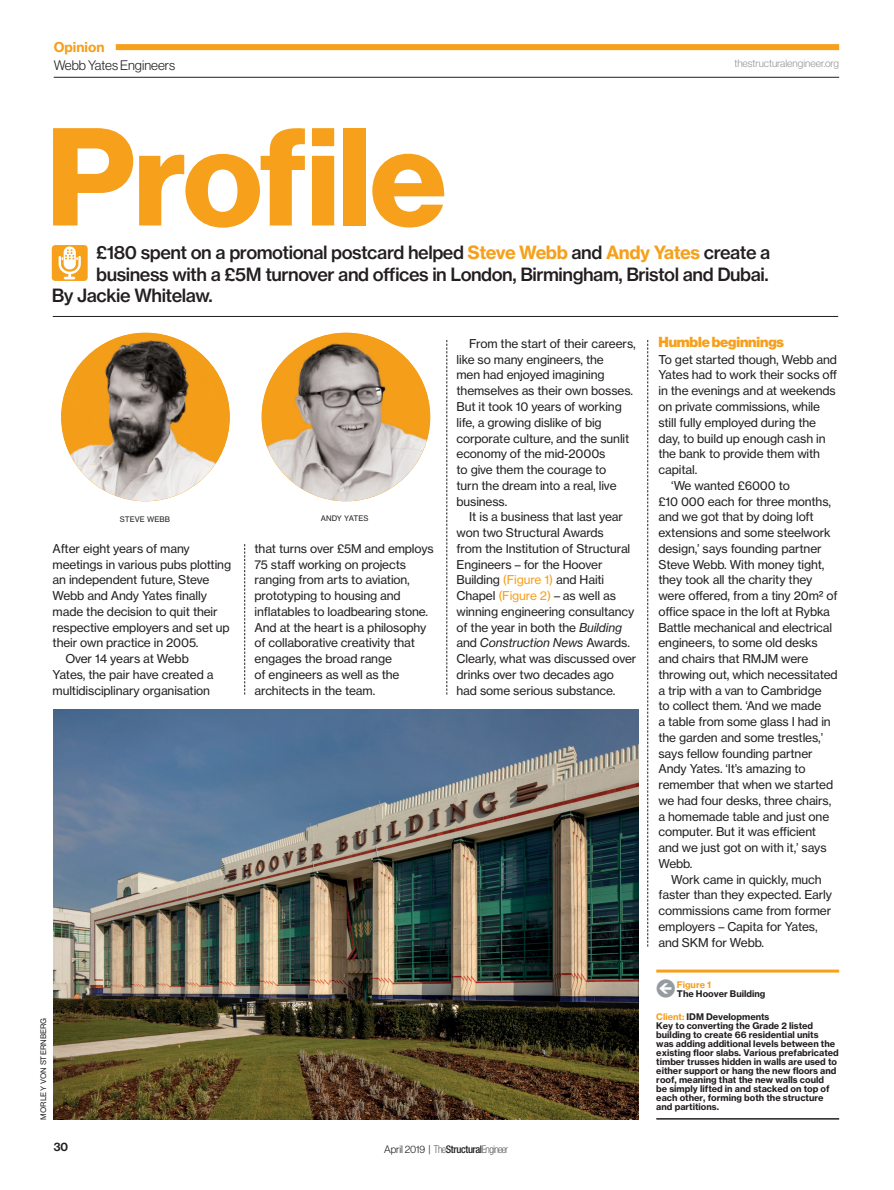
<style>
.page{position:relative;width:894px;height:1190px;background:#fff}
.page>*{position:absolute;margin:0;border:0;box-sizing:border-box;transform-origin:0 0}
.t1{font:136.05px "N Haas Grotesk DS Std 75 Bd";letter-spacing:-.015em;color:#f6a01b}
.t2{font:italic 24.6px "Mercury Text G2";color:#959ca1}
.t3{font:18px "N Haas Grotesk TX Std 65 Md";letter-spacing:-.025em;color:#231f20}
.t4{font:14.25px "N Haas Grotesk DS Std 95 Blk";letter-spacing:-.01em;color:#f6a01b}
.t5{font:13.5px "N Haas Grotesk DS Std 45 Lt";color:#231f20}
.t6{font:13.5px "N Haas Grotesk TX Std 75 Bd";color:#f6a01b}
.t7{font:12px/15.8px "N Haas Grotesk TX Std 55 Rg";letter-spacing:-.01em;color:#231f20}
.t8{font:12px "N Haas Grotesk TX Std 56 It";letter-spacing:-.01em;color:#231f20}
.t9{font:12px "N Haas Grotesk DS Std 65 Md";color:#231f20}
.t10{font:100 condensed 10.5px "Helvetica Neue";letter-spacing:-.05em;color:#231f20}
.t11{font:10.5px "N Haas Grotesk DS Std 45 Lt";color:#939598}
.t12{font:9px/9px "N Haas Grotesk TX Std 75 Bd";color:#231f20}
.t13{font:9px "N Haas Grotesk TX Std 75 Bd";color:#f6a01b}
.t14{font:7.5px "N Haas Grotesk TX Std 55 Rg";letter-spacing:.015em;color:#231f20}
.s1{font-family:"N Haas Grotesk TX Std 75 Bd";color:#f6a01b}
.s2{color:#f6a01b}
.s3{font-family:"N Haas Grotesk TX Std 56 It"}
.s4{font-family:"N Haas Grotesk TX Std 55 Rg"}
.s5{font-family:"N Haas Grotesk DS Std 45 Lt";font-weight:400;font-stretch:normal}
.s6{font-weight:500}
</style>
<div class="page">
<hr style="left:54px;top:77px;width:785px;height:1px;background:#231f20">
<div style="left:116px;top:44px;width:723px;height:6px;background:#f6a01b"></div>
<hr style="left:53px;top:316px;width:785px;height:1px;background:#231f20">
<div style="left:52px;top:245px;width:36px;height:36px;background:#f6a01b;border-radius:3px"></div>
<svg style="left:647px;top:340px;width:1px;height:606px"></svg>
<svg style="left:59px;top:247px;width:22px;height:32px"></svg>
<svg style="left:446px;top:340px;width:1px;height:354px"></svg>
<svg style="left:244px;top:544px;width:1px;height:150px"></svg>
<img style="left:54px;top:710px;width:584px;height:410px">
<img style="left:61px;top:333px;width:169px;height:127px">
<img style="left:73px;top:455px;width:151px;height:46px">
<img style="left:261px;top:333px;width:169px;height:168px;border-radius:50%">
<hr style="left:656px;top:969px;width:183px;height:3px;background:#f6a01b">
<hr style="left:656px;top:1118px;width:183px;height:1px;background:#231f20">
<p class="t6" style="left:54px;top:42px;width:52px">Opinion</p>
<p class="t5" style="left:54px;top:61px;width:123px">Webb Yates Engineers</p>
<p class="t11" style="left:734px;top:60px;width:106px">thestructuralengineer.org</p>
<h1 class="t1" style="left:46px;top:128px;width:401px">Profile</h1>
<h3 class="t3" style="left:96px;top:246px;width:675px">£180 spent on a promotional postcard helped <span class="s1">Steve Webb</span> and <span class="s1">Andy Yates</span> create a</h3>
<h3 class="t3" style="left:96px;top:267px;width:674px">business with a £5M turnover and offices in London, Birmingham, Bristol and Dubai.</h3>
<h3 class="t3" style="left:52px;top:289px;width:162px">By Jackie Whitelaw.</h3>
<p class="t14" style="left:120px;top:516px;width:52px">STEVE WEBB</p>
<p class="t14" style="left:320px;top:515px;width:49px">ANDY YATES</p>
<p class="t7" style="left:53px;top:541px;width:139px">After eight years of many</p>
<p class="t7" style="left:53px;top:557px;width:180px">meetings in various pubs plotting</p>
<p class="t7" style="left:53px;top:573px;width:158px">an independent future, Steve</p>
<p class="t7" style="left:53px;top:589px;width:156px">Webb and Andy Yates finally</p>
<p class="t7" style="left:53px;top:604px;width:166px">made the decision to quit their</p>
<p class="t7" style="left:53px;top:620px;width:178px">respective employers and set up</p>
<p class="t7" style="left:53px;top:636px;width:147px">their own practice in 2005.</p>
<p class="t7" style="left:65px;top:652px;width:125px">Over 14 years at Webb</p>
<p class="t7" style="left:53px;top:667px;width:162px">Yates, the pair have created a</p>
<p class="t7" style="left:53px;top:683px;width:159px">multidisciplinary organisation</p>
<p class="t7" style="left:254px;top:541px;width:181px">that turns over £5M and employs<br>75 staff working on projects ranging from arts to aviation, prototyping to housing and inflatables to loadbearing stone.<br>And at the heart is a philosophy of collaborative creativity that engages the broad range<br>of engineers as well as the architects in the team.</p>
<p class="t7" style="left:456px;top:337px;width:181px;text-indent:13px">From the start of their careers, like so many engineers, the<br>men had enjoyed imagining themselves as their own bosses.<br>But it took 10 years of working life, a growing dislike of big corporate culture, and the sunlit economy of the mid-2000s<br>to give them the courage to<br>turn the dream into a real, live business.</p>
<p class="t7" style="left:456px;top:510px;width:179px;text-indent:13px">It is a business that last year won two Structural Awards<br>from the Institution of Structural<br>Engineers – for the Hoover<br>Building <span class="s2">(Figure 1)</span> and Haiti<br>Chapel <span class="s2">(Figure 2)</span> – as well as winning engineering consultancy of the year in both the <span class="s3">Building</span></p>
<p class="t8" style="left:456px;top:638px;width:175px"><span class="s4">and</span> Construction News <span class="s4">Awards.</span></p>
<p class="t7" style="left:456px;top:652px;width:181px">Clearly, what was discussed over drinks over two decades ago had some serious substance.</p>
<p class="t14" style="left:40px;top:1119px;width:103px;rotate:-90deg">MORLEY VON STERNBERG</p>
<p class="t9" style="left:54px;top:1143px;width:16px">30</p>
<p class="t10" style="left:384px;top:1145px;width:126px"><span class="s5">April 2019 |</span> The<span class="s6">Structural</span>Engineer</p>
<p class="t4" style="left:658px;top:337px;width:127px">Humble beginnings</p>
<p class="t7" style="left:658px;top:352px;width:180px">To get started though, Webb and</p>
<p class="t7" style="left:658px;top:368px;width:180px">Yates had to work their socks off</p>
<p class="t7" style="left:658px;top:384px;width:179px">in the evenings and at weekends</p>
<p class="t7" style="left:658px;top:400px;width:163px">on private commissions, while</p>
<p class="t7" style="left:658px;top:415px;width:159px">still fully employed during the</p>
<p class="t7" style="left:658px;top:431px;width:168px">day, to build up enough cash in</p>
<p class="t7" style="left:658px;top:447px;width:163px">the bank to provide them with</p>
<p class="t7" style="left:658px;top:463px;width:40px">capital.</p>
<p class="t7" style="left:671px;top:478px;width:120px">‘We wanted £6000 to</p>
<p class="t7" style="left:658px;top:494px;width:174px">£10 000 each for three months,</p>
<p class="t7" style="left:658px;top:510px;width:157px">and we got that by doing loft</p>
<p class="t7" style="left:658px;top:526px;width:174px">extensions and some steelwork</p>
<p class="t7" style="left:658px;top:541px;width:165px">design,’ says founding partner</p>
<p class="t7" style="left:658px;top:557px;width:167px">Steve Webb. With money tight,</p>
<p class="t7" style="left:658px;top:573px;width:155px">they took all the charity they</p>
<p class="t7" style="left:658px;top:589px;width:181px">were offered, from a tiny 20m2 of</p>
<p class="t7" style="left:658px;top:604px;width:173px">office space in the loft at Rybka</p>
<p class="t7" style="left:658px;top:620px;width:175px">Battle mechanical and electrical</p>
<p class="t7" style="left:658px;top:636px;width:161px">engineers, to some old desks</p>
<p class="t7" style="left:658px;top:652px;width:151px">and chairs that RMJM were</p>
<p class="t7" style="left:658px;top:667px;width:181px">throwing out, which necessitated</p>
<p class="t7" style="left:658px;top:683px;width:165px">a trip with a van to Cambridge</p>
<p class="t7" style="left:658px;top:699px;width:164px">to collect them. ‘And we made</p>
<p class="t7" style="left:658px;top:715px;width:174px">a table from some glass I had in</p>
<p class="t7" style="left:658px;top:730px;width:166px">the garden and some trestles,’</p>
<p class="t7" style="left:658px;top:746px;width:156px">says fellow founding partner</p>
<p class="t7" style="left:658px;top:762px;width:149px">Andy Yates. ‘It’s amazing to</p>
<p class="t7" style="left:658px;top:778px;width:176px">remember that when we started</p>
<p class="t7" style="left:658px;top:793px;width:174px">we had four desks, three chairs,</p>
<p class="t7" style="left:658px;top:809px;width:172px">a homemade table and just one</p>
<p class="t7" style="left:658px;top:825px;width:159px">computer. But it was efficient</p>
<p class="t7" style="left:658px;top:841px;width:170px">and we just got on with it,’ says</p>
<p class="t7" style="left:658px;top:856px;width:36px">Webb.</p>
<p class="t7" style="left:671px;top:872px;width:152px">Work came in quickly, much</p>
<p class="t7" style="left:658px;top:888px;width:175px">faster than they expected. Early</p>
<p class="t7" style="left:658px;top:904px;width:174px">commissions came from former</p>
<p class="t7" style="left:658px;top:919px;width:161px">employers – Capita for Yates,</p>
<p class="t7" style="left:658px;top:935px;width:107px">and SKM for Webb.</p>
<h2 class="t2" style="left:654px;top:977px;width:24px">W</h2>
<p class="t13" style="left:677px;top:981px;width:36px">Figure 1</p>
<p class="t12" style="left:677px;top:990px;width:90px">The Hoover Building</p>
<p class="t12" style="left:656px;top:1013px;width:184px"><span class="s2">Client:</span> IDM Developments<br>Key to converting the Grade 2 listed building to create 66 residential units<br>was adding additional levels between the existing floor slabs. Various prefabricated timber trusses hidden in walls are used to either support or hang the new floors and roof, meaning that the new walls could<br>be simply lifted in and stacked on top of each other, forming both the structure and partitions.</p>
</div>
